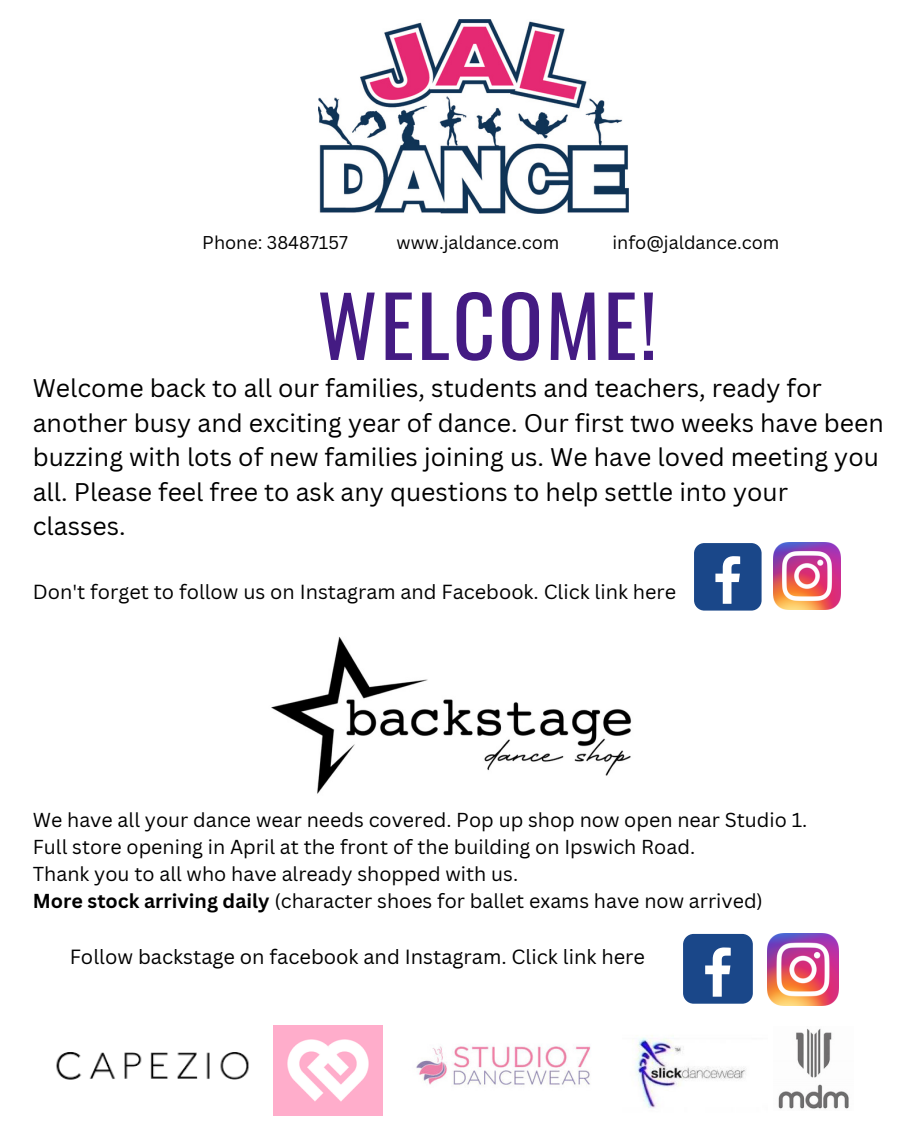
<style>
.page{position:relative;width:907px;height:1134px;background:#fff}
.page>*{position:absolute;margin:0;border:0;box-sizing:border-box;transform-origin:0 0}
.t1{font:83.2px "Oswald";letter-spacing:.03em;color:#441b83}
.t2{font:24.9px/34.5px "Canva Sans";color:#000}
.t3{font:20px "Canva Sans";color:#000}
.t4{font:19.9px "Canva Sans";color:#000}
.t5{font:19.6px/27px "Canva Sans";color:#000}
.t6{font:18px "Canva Sans";color:#000}
.s1{font-weight:700}
</style>
<div class="page">
<img style="left:319px;top:20px;width:309px;height:193px">
<div style="left:694px;top:543px;width:67px;height:68px;background:#1a4789;border-radius:10px"></div>
<svg style="left:715px;top:556px;width:25px;height:48px"></svg>
<img style="left:773px;top:542px;width:68px;height:68px">
<img style="left:767px;top:934px;width:72px;height:71px">
<div style="left:683px;top:934px;width:70px;height:70px;background:#1a4789;border-radius:11px"></div>
<svg style="left:705px;top:947px;width:26px;height:50px"></svg>
<img style="left:416px;top:1045px;width:175px;height:41px">
<img style="left:56px;top:1052px;width:193px;height:28px">
<img style="left:273px;top:1025px;width:110px;height:90px">
<img style="left:271px;top:636px;width:361px;height:158px">
<img style="left:635px;top:1035px;width:111px;height:73px">
<img style="left:778px;top:1028px;width:71px;height:81px">
<p class="t6" style="left:202px;top:229px;width:147px">Phone: 38487157</p>
<p class="t6" style="left:397px;top:229px;width:164px">www.jaldance.com</p>
<p class="t6" style="left:612px;top:229px;width:169px">info@jaldance.com</p>
<h1 class="t1" style="left:317px;top:261px;width:342px">WELCOME!</h1>
<p class="t2" style="left:33px;top:370px;width:852px">Welcome back to all our families, students and teachers, ready for another busy and exciting year of dance. Our first two weeks have been buzzing with lots of new families joining us. We have loved meeting you all. Please feel free to ask any questions to help settle into your classes.</p>
<p class="t4" style="left:33px;top:578px;width:645px">Don't forget to follow us on Instagram and Facebook. Click link here</p>
<p class="t5" style="left:33px;top:806px;width:776px">We have all your dance wear needs covered. Pop up shop now open near Studio 1.<br>Full store opening in April at the front of the building on Ipswich Road.<br>Thank you to all who have already shopped with us.<br><span class="s1">More stock arriving daily</span> (character shoes for ballet exams have now arrived)</p>
<p class="t3" style="left:70px;top:943px;width:577px">Follow backstage on facebook and Instagram. Click link here</p>
</div>
